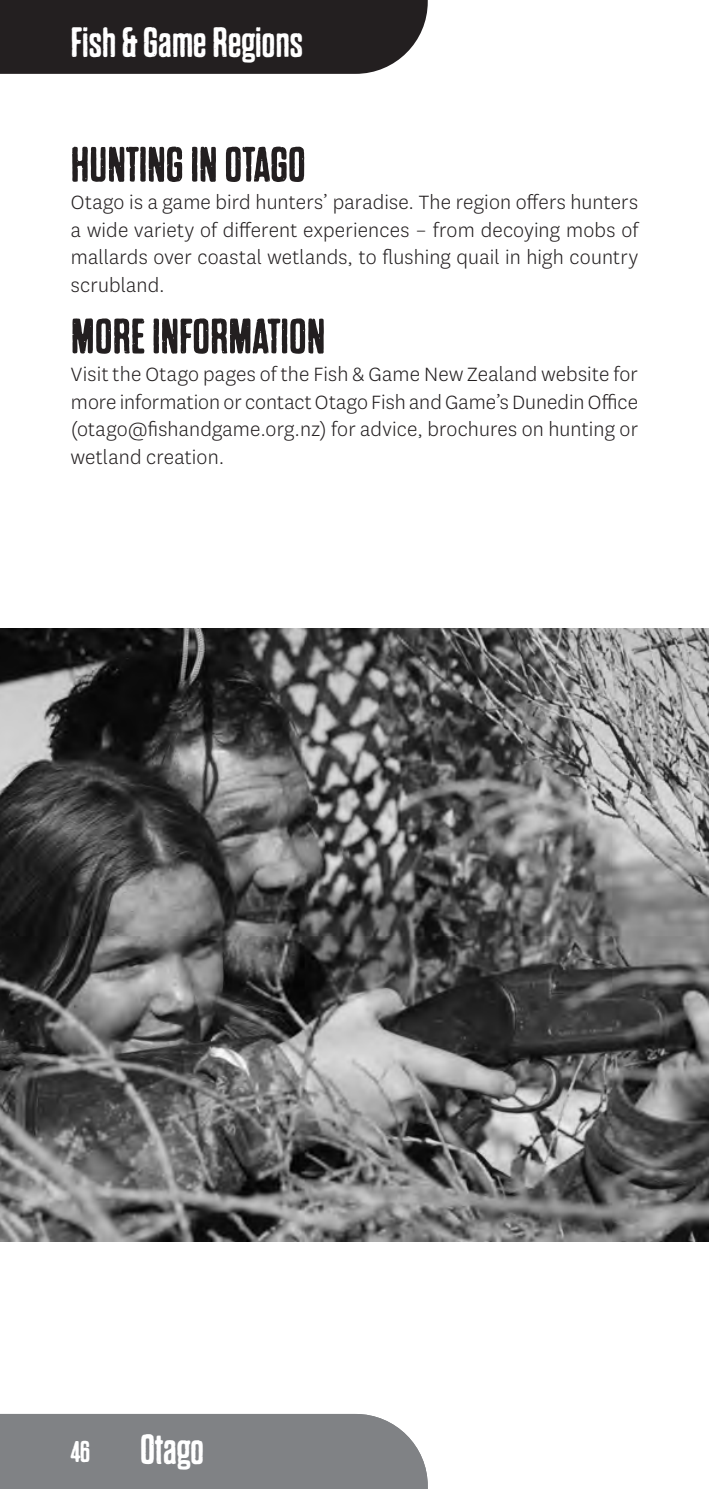
<style>
.page{position:relative;width:709px;height:1489px;background:#fff}
.page>*{position:absolute;margin:0;border:0;box-sizing:border-box;transform-origin:0 0}
.t1{font:50px "Dharma Gothic P";color:#231f20}
.t2{font:42.5px "Dharma Gothic P";color:#fff}
.t3{font:300 22.5px/27.5px "National";letter-spacing:.005em;color:#231f20;text-align:justify}
.s1{font-size:30px}
</style>
<div class="page">
<div style="left:0;top:0;width:428px;height:74px;background:#231f20"></div>
<div style="left:0;top:1413px;width:428px;height:75px;background:#808285"></div>
<hr style="left:708px;top:90px;width:1px;height:1398px;background:#f0f1f2">
<img style="left:0;top:628px;width:709px;height:612px">
<h2 class="t2" style="left:71px;top:20px;width:234px">Fish &amp; Game Regions</h2>
<h1 class="t1" style="left:71px;top:139px;width:236px">HUNTING IN OTAGO</h1>
<p class="t3" style="left:71px;top:188px;width:568px">Otago is a game bird hunters’ paradise. The region offers hunters a wide variety of different experiences – from decoying mobs of mallards over coastal wetlands, to flushing quail in high country scrubland.</p>
<h1 class="t1" style="left:71px;top:310px;width:256px">MORE INFORMATION</h1>
<p class="t3" style="left:71px;top:360px;width:568px">Visit the Otago pages of the Fish &amp; Game New Zealand website for more information or contact Otago Fish and Game’s Dunedin Office (otago@fishandgame.org.nz) for advice, brochures on hunting or wetland creation.</p>
<h2 class="t2" style="left:71px;top:1427px;width:135px"><span class="s1">46</span> Otago</h2>
</div>
